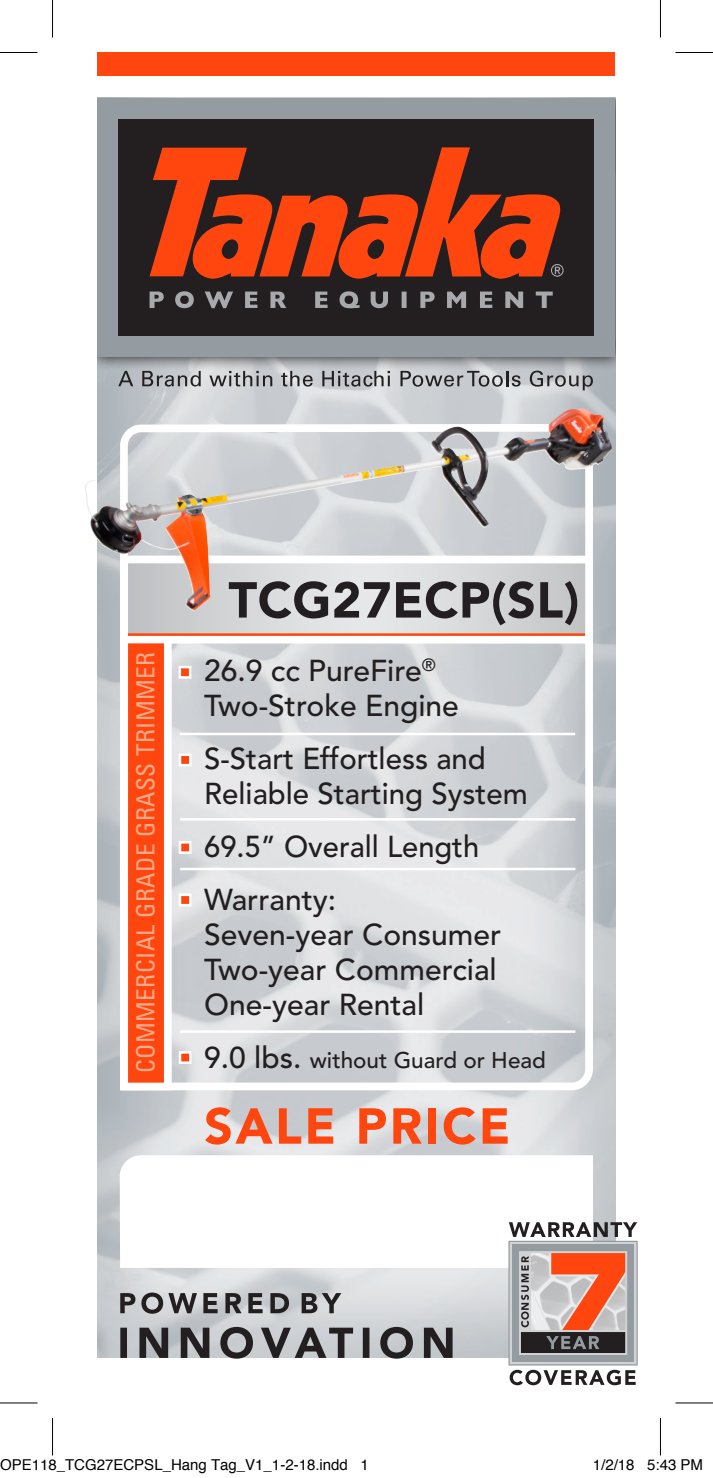
<style>
.page{position:relative;width:713px;height:1478px;background:#fff}
.page>*{position:absolute;margin:0;border:0;box-sizing:border-box;transform-origin:0 0}
.t1{font:900 50px "Avenir LT Std";letter-spacing:.01em;color:#231f20}
.t2{font:900 50px "Avenir LT Std";letter-spacing:.05em;color:#ff460f}
.t3{font:500 30px/35px "Avenir LT Std";color:#231f20}
.t4{font:condensed 25px "Univers LT Std";letter-spacing:.02em;color:#fa8}
.t5{font:500 22.5px "Avenir LT Std";color:#231f20}
.t6{font:15px "Helvetica";color:#000}
.s1{font-size:30px}
</style>
<div class="page">
<img style="left:98px;top:371px;width:517px;height:987px">
<div style="left:98px;top:100px;width:517px;height:271px;background:#231f20;opacity:.95"></div>
<div style="left:98px;top:52px;width:517px;height:23px;background:#ff460f"></div>
<div style="left:98px;top:98px;width:517px;height:258px;background:#959ca1"></div>
<div style="left:119px;top:119px;width:475px;height:216px;background:#231f20"></div>
<svg style="left:149px;top:291px;width:403px;height:17px"></svg>
<svg style="left:149px;top:147px;width:414px;height:132px"></svg>
<svg style="left:120px;top:1292px;width:332px;height:66px;background:#9d9ea0"></svg>
<svg style="left:116px;top:1151px;width:480px;height:120px"></svg>
<svg style="left:118px;top:371px;width:15px;height:15px"></svg>
<svg style="left:142px;top:371px;width:59px;height:15px"></svg>
<svg style="left:209px;top:371px;width:63px;height:15px"></svg>
<svg style="left:281px;top:371px;width:32px;height:15px"></svg>
<svg style="left:322px;top:371px;width:68px;height:15px"></svg>
<svg style="left:400px;top:371px;width:120px;height:16px;background:#9d9fa2"></svg>
<svg style="left:529px;top:371px;width:64px;height:19px"></svg>
<div style="left:508px;top:1240px;width:129px;height:125px;border:7px solid #959ca1"></div>
<div style="left:509px;top:1242px;width:127px;height:122px;border:5px solid #d1d2d4"></div>
<div style="left:512px;top:1244px;width:122px;height:117px;background:#959ca1"></div>
<div style="left:519px;top:1251px;width:108px;height:104px;border:2px solid #d1d2d4"></div>
<svg style="left:509px;top:1222px;width:128px;height:15px"></svg>
<svg style="left:520px;top:1252px;width:106px;height:102px;background:#b98577"></svg>
<svg style="left:509px;top:1369px;width:126px;height:16px"></svg>
<svg style="left:116px;top:420px;width:480px;height:674px;background:#d5d6d8"></svg>
<svg style="left:129px;top:564px;width:455px;height:69px;background:#d6d3d4"></svg>
<div style="left:120px;top:555px;width:473px;height:88px;border:8px solid #fff"></div>
<div style="left:120px;top:635px;width:52px;height:455px;background:#ff460f;border:8px solid #fff"></div>
<hr style="left:128px;top:633px;width:457px;height:3px;background:#ff460f">
<img style="left:131px;top:409px;width:446px;height:98px">
<div style="left:178px;top:666px;width:13px;height:12px;background:#ff460f;border:2px solid #fff"></div>
<div style="left:179px;top:753px;width:12px;height:13px;background:#ff460f;border:2px solid #fff"></div>
<div style="left:179px;top:841px;width:12px;height:13px;background:#ff460f;border:2px solid #fff"></div>
<div style="left:179px;top:893px;width:12px;height:13px;background:#ff460f;border:2px solid #fff"></div>
<div style="left:179px;top:1051px;width:12px;height:13px;background:#ff460f;border:2px solid #fff"></div>
<hr style="left:180px;top:733px;width:395px;height:2px;background:#fff">
<hr style="left:180px;top:818px;width:395px;height:2px;background:#fff">
<hr style="left:180px;top:868px;width:395px;height:2px;background:#fff">
<hr style="left:180px;top:1030px;width:395px;height:3px;background:#fff">
<hr style="left:0;top:52px;width:38px;height:1px;background:#000">
<hr style="left:675px;top:52px;width:37px;height:1px;background:#000">
<hr style="left:0;top:1402px;width:38px;height:1px;background:#000">
<hr style="left:675px;top:1402px;width:37px;height:1px;background:#000">
<hr style="left:52px;top:0;width:1px;height:38px;background:#000">
<hr style="left:52px;top:1418px;width:1px;height:37px;background:#000">
<hr style="left:660px;top:0;width:1px;height:38px;background:#000">
<hr style="left:660px;top:1418px;width:1px;height:37px;background:#000">
<p class="t4" style="left:130px;top:1073px;width:423px;rotate:-90deg">COMMERCIAL GRADE GRASS TRIMMER</p>
<p class="t1" style="left:228px;top:570px;width:352px">TCG27ECP(SL)</p>
<p class="t3" style="left:204px;top:654px;width:256px">26.9 cc PureFire<sup>®<br></sup>Two-Stroke Engine</p>
<p class="t3" style="left:204px;top:742px;width:325px">S-Start Effortless and<br>Reliable Starting System</p>
<p class="t3" style="left:204px;top:830px;width:276px">69.5” Overall Length</p>
<p class="t3" style="left:204px;top:883px;width:298px">Warranty:<br>Seven-year Consumer<br>Two-year Commercial<br>One-year Rental</p>
<p class="t5" style="left:204px;top:1047px;width:343px"><span class="s1">9.0 lbs.</span> without Guard or Head</p>
<h1 class="t2" style="left:204px;top:1096px;width:307px">SALE PRICE</h1>
<p class="t6" style="left:0;top:1453px;width:370px">OPE118_TCG27ECPSL_Hang Tag_V1_1-2-18.indd 1</p>
<p class="t6" style="left:592px;top:1453px;width:112px">1/2/18 5:43 PM</p>
</div>
